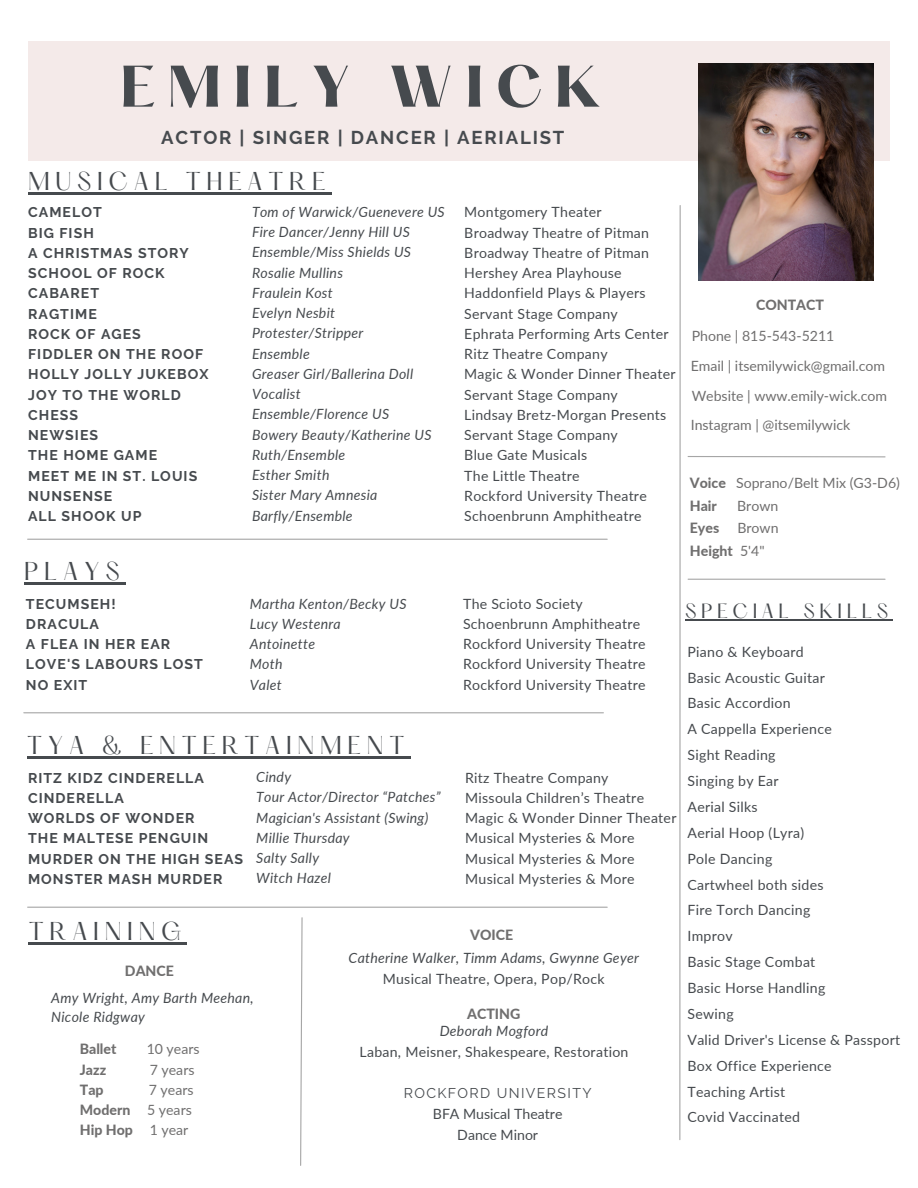
<style>
.page{position:relative;width:918px;height:1188px;background:#fff}
.page>*{position:absolute;margin:0;border:0;box-sizing:border-box;transform-origin:0 0}
.t1{font:700 51.3px "Hatton";letter-spacing:.22em;color:#464a4e}
.t2{font:22.5px "Hatton";letter-spacing:.255em;color:#464a4e}
.t3{font:700 18.6px "Raleway";letter-spacing:.1em;color:#464a4e}
.t4{font:18px "Hatton";letter-spacing:.255em;color:#464a4e}
.t5{font:14.1px "Lato";letter-spacing:.02em;color:#464a4e}
.t6{font:italic 14.1px/19.2px "Lato";letter-spacing:.02em;color:#464a4e}
.t7{font:700 14.1px/20.2px "Raleway";letter-spacing:.075em;color:#464a4e}
.t8{font:14.1px "Lato";color:#706f6f}
.t9{font:800 14.1px "Lato";color:#706f6f}
.t10{font:14.1px "Lato";color:#464a4e}
.t11{font:14.1px "Raleway";letter-spacing:.1em;color:#464a4e}
.s1{font-weight:800}
.s2{font-weight:400}
</style>
<div class="page">
<div style="left:28px;top:41px;width:862px;height:120px;background:#f4eae9"></div>
<hr style="left:688px;top:456px;width:197px;height:1px;background:#a6a6a6">
<hr style="left:28px;top:907px;width:579px;height:1px;background:#a6a6a6">
<hr style="left:679px;top:206px;width:2px;height:934px;background:#a6a6a6">
<img style="left:699px;top:64px;width:174px;height:217px">
<hr style="left:29px;top:942px;width:158px;height:2px;background:#464a4e">
<hr style="left:24px;top:582px;width:101px;height:3px;background:#464a4e">
<hr style="left:28px;top:193px;width:303px;height:2px;background:#464a4e">
<hr style="left:685px;top:620px;width:208px;height:1px;background:#464a4e">
<hr style="left:688px;top:579px;width:197px;height:1px;background:#a6a6a6">
<hr style="left:28px;top:539px;width:579px;height:1px;background:#a6a6a6">
<svg style="left:300px;top:917px;width:3px;height:249px"></svg>
<hr style="left:27px;top:756px;width:383px;height:2px;background:#464a4e">
<hr style="left:24px;top:712px;width:579px;height:1px;background:#a6a6a6">
<p class="t1" style="left:120px;top:63px;width:483px">EMILY WICK</p>
<p class="t3" style="left:161px;top:127px;width:405px">ACTOR | SINGER | DANCER | AERIALIST</p>
<p class="t2" style="left:28px;top:171px;width:299px">MUSICAL THEATRE</p>
<p class="t7" style="left:28px;top:202px;width:182px">CAMELOT<br>BIG FISH<br>A CHRISTMAS STORY<br>SCHOOL OF ROCK<br>CABARET<br>RAGTIME<br>ROCK OF AGES<br>FIDDLER ON THE ROOF<br>HOLLY JOLLY JUKEBOX<br>JOY TO THE WORLD<br>CHESS<br>NEWSIES<br>THE HOME GAME<br>MEET ME IN ST. LOUIS<br>NUNSENSE<br>ALL SHOOK UP</p>
<p class="t6" style="left:252px;top:202px;width:194px">Tom of Warwick/Guenevere US</p>
<p class="t6" style="left:252px;top:222px;width:159px">Fire Dancer/Jenny Hill US</p>
<h5 class="t6" style="left:252px;top:242px;width:161px">Ensemble/Miss Shields US</h5>
<p class="t6" style="left:252px;top:262px;width:93px">Rosalie Mullins</p>
<p class="t6" style="left:252px;top:283px;width:82px">Fraulein Kost</p>
<p class="t6" style="left:252px;top:303px;width:85px">Evelyn Nesbit</p>
<p class="t6" style="left:252px;top:323px;width:113px">Protester/Stripper</p>
<p class="t6" style="left:252px;top:343px;width:59px">Ensemble</p>
<p class="t6" style="left:252px;top:364px;width:163px">Greaser Girl/Ballerina Doll</p>
<p class="t6" style="left:252px;top:384px;width:50px">Vocalist</p>
<p class="t6" style="left:252px;top:404px;width:139px">Ensemble/Florence US</p>
<p class="t6" style="left:252px;top:424px;width:181px">Bowery Beauty/Katherine US</p>
<p class="t6" style="left:252px;top:445px;width:95px">Ruth/Ensemble</p>
<p class="t6" style="left:252px;top:465px;width:79px">Esther Smith</p>
<p class="t6" style="left:252px;top:485px;width:127px">Sister Mary Amnesia</p>
<p class="t6" style="left:252px;top:505px;width:102px">Barfly/Ensemble</p>
<p class="t2" style="left:24px;top:561px;width:97px">PLAYS</p>
<h5 class="t7" style="left:26px;top:593px;width:179px">TECUMSEH!<br>DRACULA<br>A FLEA IN HER EAR<br>LOVE'S LABOURS LOST<br>NO EXIT</h5>
<p class="t6" style="left:250px;top:594px;width:158px">Martha Kenton/Becky US</p>
<p class="t6" style="left:250px;top:614px;width:93px">Lucy Westenra</p>
<p class="t6" style="left:250px;top:634px;width:67px">Antoinette</p>
<p class="t6" style="left:250px;top:654px;width:34px">Moth</p>
<p class="t6" style="left:250px;top:675px;width:34px">Valet</p>
<p class="t2" style="left:27px;top:735px;width:379px">TYA &amp; ENTERTAINMENT</p>
<p class="t7" style="left:28px;top:767px;width:217px">RITZ KIDZ CINDERELLA<br>CINDERELLA<br>WORLDS OF WONDER<br>THE MALTESE PENGUIN<br>MURDER ON THE HIGH SEAS<br>MONSTER MASH MURDER</p>
<p class="t6" style="left:256px;top:767px;width:36px">Cindy</p>
<p class="t6" style="left:256px;top:787px;width:186px">Tour Actor/Director “Patches”</p>
<p class="t6" style="left:256px;top:807px;width:174px">Magician's Assistant (Swing)</p>
<p class="t6" style="left:256px;top:828px;width:95px">Millie Thursday</p>
<p class="t6" style="left:256px;top:848px;width:64px">Salty Sally</p>
<p class="t6" style="left:256px;top:868px;width:76px">Witch Hazel</p>
<h3 class="t2" style="left:29px;top:920px;width:154px">TRAINING</h3>
<p class="t5" style="left:464px;top:204px;width:139px">Montgomery Theater</p>
<p class="t5" style="left:464px;top:224px;width:186px">Broadway Theatre of Pitman</p>
<p class="t5" style="left:464px;top:244px;width:186px">Broadway Theatre of Pitman</p>
<h5 class="t5" style="left:464px;top:264px;width:159px">Hershey Area Playhouse</h5>
<p class="t5" style="left:464px;top:285px;width:183px">Haddonfield Plays &amp; Players</p>
<p class="t5" style="left:464px;top:305px;width:155px">Servant Stage Company</p>
<p class="t5" style="left:464px;top:325px;width:206px">Ephrata Performing Arts Center</p>
<p class="t5" style="left:464px;top:345px;width:145px">Ritz Theatre Company</p>
<p class="t5" style="left:464px;top:366px;width:213px">Magic &amp; Wonder Dinner Theater</p>
<p class="t5" style="left:464px;top:386px;width:155px">Servant Stage Company</p>
<p class="t5" style="left:464px;top:406px;width:204px">Lindsay Bretz-Morgan Presents</p>
<p class="t5" style="left:464px;top:426px;width:155px">Servant Stage Company</p>
<h2 class="t5" style="left:464px;top:447px;width:125px">Blue Gate Musicals</h2>
<h5 class="t5" style="left:464px;top:467px;width:117px">The Little Theatre</h5>
<p class="t5" style="left:464px;top:487px;width:184px">Rockford University Theatre</p>
<p class="t5" style="left:464px;top:507px;width:179px">Schoenbrunn Amphitheatre</p>
<p class="t5" style="left:463px;top:595px;width:121px">The Scioto Society</p>
<p class="t5" style="left:463px;top:615px;width:179px">Schoenbrunn Amphitheatre</p>
<h6 class="t5" style="left:463px;top:635px;width:184px">Rockford University Theatre</h6>
<p class="t5" style="left:463px;top:655px;width:184px">Rockford University Theatre</p>
<p class="t5" style="left:463px;top:676px;width:184px">Rockford University Theatre</p>
<p class="t5" style="left:465px;top:769px;width:145px">Ritz Theatre Company</p>
<p class="t5" style="left:465px;top:789px;width:180px">Missoula Children’s Theatre</p>
<h4 class="t5" style="left:465px;top:809px;width:213px">Magic &amp; Wonder Dinner Theater</h4>
<p class="t5" style="left:465px;top:829px;width:171px">Musical Mysteries &amp; More</p>
<p class="t5" style="left:465px;top:850px;width:171px">Musical Mysteries &amp; More</p>
<p class="t5" style="left:465px;top:870px;width:171px">Musical Mysteries &amp; More</p>
<h5 class="t9" style="left:470px;top:926px;width:45px">VOICE</h5>
<p class="t9" style="left:125px;top:962px;width:50px">DANCE</p>
<h2 class="t6" style="left:51px;top:987px;width:204px">Amy Wright, Amy Barth Meehan,<br>Nicole Ridgway</h2>
<p class="t9" style="left:80px;top:1040px;width:38px">Ballet</p>
<p class="t8" style="left:147px;top:1040px;width:54px">10 years</p>
<p class="t9" style="left:80px;top:1061px;width:28px">Jazz</p>
<p class="t8" style="left:150px;top:1061px;width:46px">7 years</p>
<p class="t9" style="left:80px;top:1081px;width:25px">Tap</p>
<p class="t8" style="left:149px;top:1081px;width:46px">7 years</p>
<p class="t9" style="left:80px;top:1101px;width:52px">Modern</p>
<p class="t8" style="left:147px;top:1101px;width:46px">5 years</p>
<p class="t9" style="left:80px;top:1121px;width:55px">Hip Hop</p>
<p class="t8" style="left:150px;top:1121px;width:40px">1 year</p>
<p class="t6" style="left:349px;top:948px;width:292px">Catherine Walker, Timm Adams, Gwynne Geyer</p>
<p class="t5" style="left:383px;top:971px;width:223px">Musical Theatre, Opera, Pop/Rock</p>
<p class="t9" style="left:467px;top:1005px;width:55px">ACTING</p>
<p class="t6" style="left:440px;top:1021px;width:110px">Deborah Mogford</p>
<h5 class="t5" style="left:360px;top:1043px;width:270px">Laban, Meisner, Shakespeare, Restoration</h5>
<p class="t11" style="left:404px;top:1085px;width:189px">ROCKFORD UNIVERSITY</p>
<h2 class="t10" style="left:433px;top:1105px;width:131px">BFA Musical Theatre</h2>
<p class="t10" style="left:457px;top:1126px;width:82px">Dance Minor</p>
<p class="t9" style="left:756px;top:296px;width:69px">CONTACT</p>
<p class="t8" style="left:692px;top:327px;width:144px">Phone | 815-543-5211</p>
<p class="t8" style="left:691px;top:357px;width:196px">Email | itsemilywick@gmail.com</p>
<p class="t8" style="left:692px;top:387px;width:197px">Website | www.emily-wick.com</p>
<p class="t8" style="left:691px;top:416px;width:161px">Instagram | @itsemilywick</p>
<p class="t8" style="left:690px;top:474px;width:212px"><span class="s1">Voice</span> Soprano/Belt Mix (G3-D6)</p>
<p class="t9" style="left:690px;top:497px;width:29px">Hair</p>
<p class="t8" style="left:737px;top:497px;width:43px">Brown</p>
<p class="t9" style="left:690px;top:519px;width:31px">Eyes</p>
<p class="t8" style="left:737px;top:519px;width:43px">Brown</p>
<p class="t9" style="left:690px;top:542px;width:76px">Height <span class="s2">5'4"</span></p>
<p class="t4" style="left:685px;top:603px;width:205px">SPECIAL SKILLS</p>
<p class="t5" style="left:688px;top:643px;width:118px">Piano &amp; Keyboard</p>
<p class="t5" style="left:688px;top:669px;width:139px">Basic Acoustic Guitar</p>
<p class="t5" style="left:688px;top:695px;width:105px">Basic Accordion</p>
<p class="t5" style="left:688px;top:720px;width:146px">A Cappella Experience</p>
<p class="t5" style="left:688px;top:746px;width:90px">Sight Reading</p>
<p class="t5" style="left:688px;top:772px;width:93px">Singing by Ear</p>
<p class="t5" style="left:688px;top:798px;width:72px">Aerial Silks</p>
<p class="t5" style="left:688px;top:824px;width:118px">Aerial Hoop (Lyra)</p>
<h2 class="t5" style="left:688px;top:850px;width:86px">Pole Dancing</h2>
<p class="t5" style="left:688px;top:876px;width:138px">Cartwheel both sides</p>
<p class="t5" style="left:688px;top:902px;width:124px">Fire Torch Dancing</p>
<p class="t5" style="left:688px;top:927px;width:47px">Improv</p>
<p class="t5" style="left:688px;top:953px;width:129px">Basic Stage Combat</p>
<p class="t5" style="left:688px;top:979px;width:139px">Basic Horse Handling</p>
<p class="t5" style="left:688px;top:1005px;width:48px">Sewing</p>
<h5 class="t5" style="left:688px;top:1031px;width:214px">Valid Driver's License &amp; Passport</h5>
<p class="t5" style="left:688px;top:1057px;width:146px">Box Office Experience</p>
<p class="t5" style="left:688px;top:1083px;width:99px">Teaching Artist</p>
<p class="t5" style="left:688px;top:1109px;width:114px">Covid Vaccinated</p>
</div>
